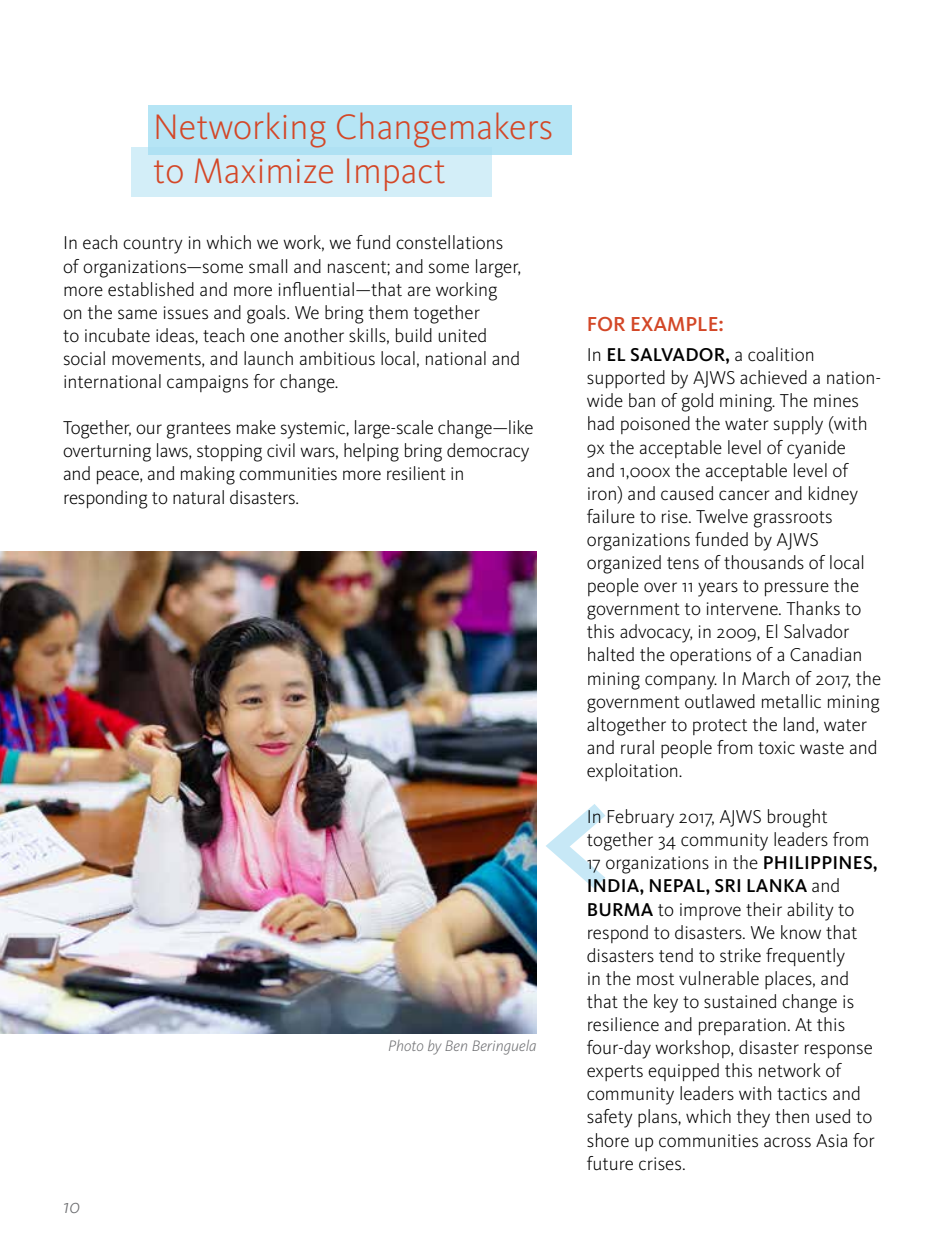
<style>
.page{position:relative;width:945px;height:1260px;background:#fff}
.page>*{position:absolute;margin:0;border:0;box-sizing:border-box;transform-origin:0 0}
.t1{font:300 36.75px/44.1px "Kievit Pro";color:#d34727}
.t2{font:500 21px "Kievit Pro";color:#d34727}
.t3{font:italic 300 21px "Kievit Pro";color:#6d6e71}
.t4{font:300 19.25px/23.1px "Kievit Pro";color:#000}
.t5{font:italic 300 15.75px "Kievit Pro";color:#6d6e71}
.s1{font-weight:500}
</style>
<div class="page">
<div style="left:148px;top:105px;width:424px;height:49px;background:#b6e5f5"></div>
<svg style="left:131px;top:148px;width:361px;height:49px;background:#ceecf7"></svg>
<svg style="left:546px;top:804px;width:60px;height:85px"></svg>
<img style="left:0;top:552px;width:537px;height:481px">
<h1 class="t1" style="left:153px;top:105px;width:401px">Networking Changemakers to Maximize Impact</h1>
<p class="t4" style="left:63px;top:231px;width:460px">In each country in which we work, we fund constellations of organizations—some small and nascent; and some larger, more established and more influential—that are working on the same issues and goals. We bring them together<br>to incubate ideas, teach one another skills, build united social movements, and launch ambitious local, national and international campaigns for change.</p>
<p class="t4" style="left:63px;top:416px;width:472px">Together, our grantees make systemic, large-scale change—like overturning laws, stopping civil wars, helping bring democracy and peace, and making communities more resilient in responding to natural disasters.</p>
<p class="t3" style="left:63px;top:1193px;width:19px">10</p>
<p class="t5" style="left:388px;top:1036px;width:150px">Photo by Ben Beringuela</p>
<p class="t2" style="left:587px;top:312px;width:139px">FOR EXAMPLE:</p>
<p class="t4" style="left:587px;top:343px;width:296px">In <span class="s1">EL SALVADOR,</span> a coalition supported by AJWS achieved a nation&shy;wide ban of gold mining. The mines had poisoned the water supply (with 9x the acceptable level of cyanide<br>and 1,000x the acceptable level of iron) and caused cancer and kidney failure to rise. Twelve grassroots organizations funded by AJWS organized tens of thousands of local people over 11 years to pressure the government to intervene. Thanks to this advocacy, in 2009, El Salvador halted the operations of a Canadian mining company. In March of 2017, the government outlawed metallic mining altogether to protect the land, water and rural people from toxic waste and exploitation.</p>
<p class="t4" style="left:587px;top:805px;width:292px">In February 2017, AJWS brought together 34 community leaders from 17 organizations in the <span class="s1">PHILIPPINES, INDIA, NEPAL, SRI LANKA</span> and <span class="s1">BURMA</span> to improve their ability to respond to disasters. We know that disasters tend to strike frequently<br>in the most vulnerable places, and that the key to sustained change is resilience and preparation. At this four-day workshop, disaster response experts equipped this network of community leaders with tactics and safety plans, which they then used to shore up communities across Asia for future crises.</p>
</div>
